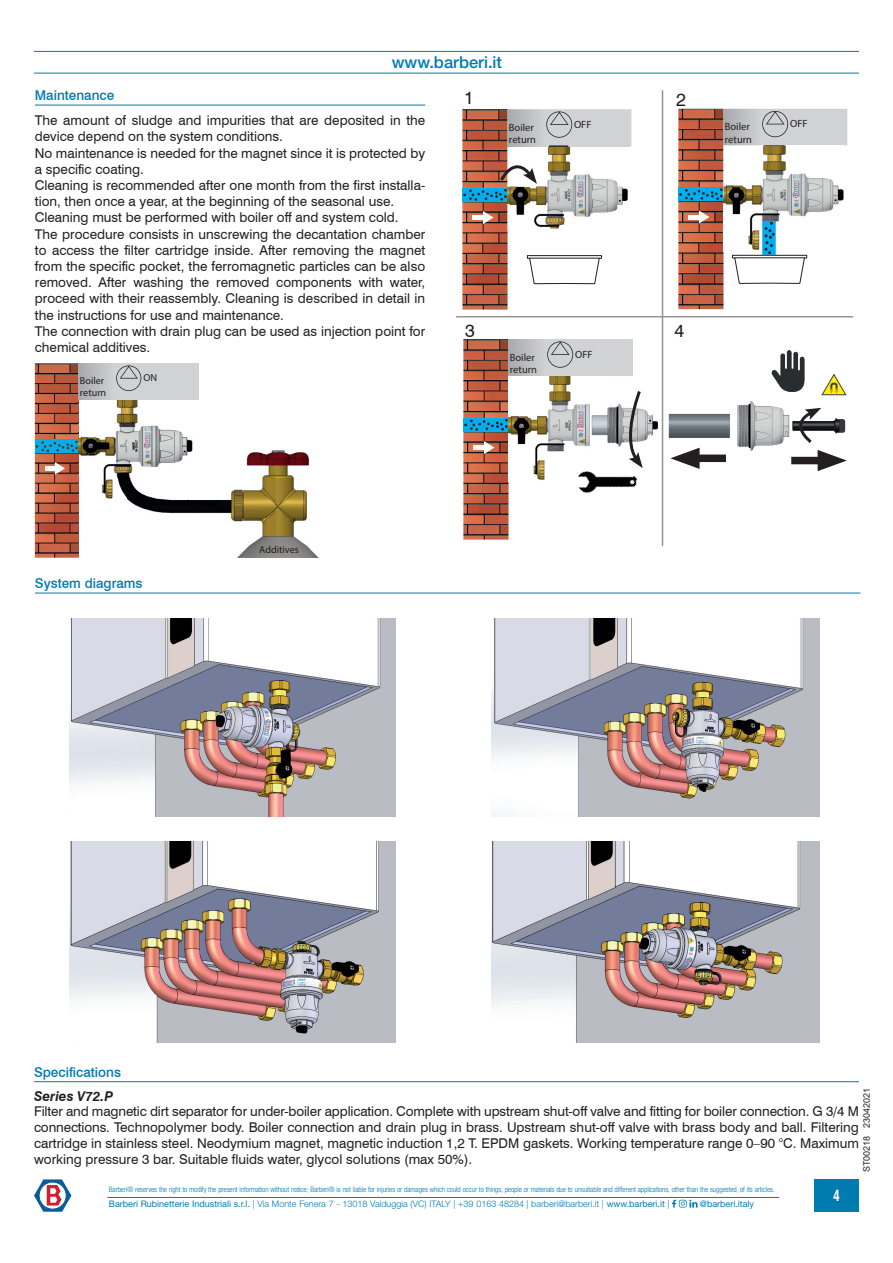
<style>
.page{position:relative;width:893px;height:1263px;background:#fff}
.page>*{position:absolute;margin:0;border:0;box-sizing:border-box;transform-origin:0 0}
.t1{font:18px "Swiss 721 BT";color:#231f20}
.t2{font:500 16.5px "Helvetica Neue LT Std";color:#007bb0}
.t3{font:700 condensed 15px "Swiss 721 BT";color:#fff;scale:.9 1}
.t4{font:13.5px/16.2px "Swiss 721 BT";color:#231f20;text-align:justify}
.t5{font:500 13.5px "Swiss 721 BT";color:#007bb0}
.t6{font:italic 700 13.5px "Swiss 721 BT";color:#231f20}
.t7{font:10.5px/12.6px "Myriad Pro";color:#231f20}
.t8{font:10.2px/12.1px "Myriad Pro";color:#231f20}
.t9{font:300 9px "Helvetica Neue LT Std";color:#007bb0}
.t10{font:9px "Arial";color:#231f20}
.t11{font:9px "Helvetica Neue LT Std";color:#007bb0}
.t12{font:300 condensed 7.5px "Helvetica Neue LT Std";letter-spacing:-.01em;color:#007bb0}
.s1{font-weight:400}
</style>
<div class="page">
<img style="left:463px;top:339px;width:45px;height:201px">
<svg style="left:508px;top:339px;width:124px;height:37px;background:#c9cacc"></svg>
<div style="left:463px;top:418px;width:45px;height:13px;background:#00aeef"></div>
<svg style="left:547px;top:341px;width:26px;height:27px"></svg>
<svg style="left:464px;top:419px;width:44px;height:12px"></svg>
<div style="left:474px;top:445px;width:10px;height:5px;background:#fff"></div>
<svg style="left:484px;top:441px;width:10px;height:13px"></svg>
<img style="left:508px;top:377px;width:150px;height:103px">
<img style="left:508px;top:376px;width:124px;height:1px">
<img style="left:678px;top:109px;width:45px;height:200px">
<svg style="left:723px;top:109px;width:124px;height:37px;background:#cacacc"></svg>
<div style="left:678px;top:187px;width:45px;height:14px;background:#00aeef"></div>
<svg style="left:762px;top:111px;width:26px;height:26px"></svg>
<svg style="left:679px;top:188px;width:44px;height:12px"></svg>
<hr style="left:689px;top:215px;width:10px;height:4px;background:#fff">
<svg style="left:699px;top:210px;width:10px;height:14px"></svg>
<img style="left:723px;top:147px;width:121px;height:75px">
<img style="left:723px;top:146px;width:121px;height:1px">
<img style="left:462px;top:109px;width:46px;height:201px">
<div style="left:462px;top:188px;width:45px;height:14px;background:#00aeef"></div>
<svg style="left:508px;top:109px;width:123px;height:37px;background:#c7c7ca"></svg>
<div style="left:473px;top:215px;width:10px;height:5px;background:#fff"></div>
<svg style="left:483px;top:211px;width:11px;height:13px"></svg>
<img style="left:507px;top:146px;width:123px;height:84px">
<hr style="left:456px;top:316px;width:397px;height:1px;background:#939598">
<svg style="left:526px;top:255px;width:76px;height:30px"></svg>
<hr style="left:530px;top:258px;width:69px;height:1px;background:#231f20">
<svg style="left:762px;top:221px;width:14px;height:1px"></svg>
<div style="left:687px;top:454px;width:39px;height:8px;background:#231f20"></div>
<svg style="left:670px;top:451px;width:30px;height:18px"></svg>
<svg style="left:821px;top:374px;width:26px;height:21px"></svg>
<svg style="left:621px;top:388px;width:22px;height:80px"></svg>
<img style="left:573px;top:448px;width:66px;height:45px">
<img style="left:771px;top:351px;width:34px;height:40px">
<svg style="left:463px;top:154px;width:74px;height:48px"></svg>
<svg style="left:732px;top:222px;width:76px;height:62px"></svg>
<hr style="left:662px;top:90px;width:1px;height:456px;background:#939598">
<img style="left:668px;top:401px;width:153px;height:50px">
<svg style="left:787px;top:408px;width:60px;height:63px"></svg>
<img style="left:35px;top:363px;width:44px;height:195px">
<svg style="left:79px;top:363px;width:120px;height:36px;background:#c9cacc"></svg>
<div style="left:35px;top:440px;width:43px;height:13px;background:#00aeef"></div>
<svg style="left:116px;top:365px;width:25px;height:26px"></svg>
<svg style="left:36px;top:441px;width:42px;height:11px"></svg>
<hr style="left:45px;top:466px;width:10px;height:4px;background:#fff">
<svg style="left:55px;top:462px;width:10px;height:13px"></svg>
<img style="left:78px;top:399px;width:241px;height:159px">
<img style="left:79px;top:399px;width:120px;height:1px">
<img style="left:69px;top:619px;width:326px;height:198px">
<img style="left:491px;top:619px;width:328px;height:198px">
<img style="left:69px;top:841px;width:326px;height:202px">
<img style="left:491px;top:841px;width:328px;height:202px">
<div style="left:814px;top:1179px;width:45px;height:33px;background:#007bb0"></div>
<hr style="left:107px;top:1197px;width:672px;height:1px;background:#007bb0">
<svg style="left:34px;top:1179px;width:37px;height:33px"></svg>
<hr style="left:34px;top:51px;width:825px;height:1px;background:#007bb0">
<hr style="left:34px;top:73px;width:825px;height:1px;background:#007bb0">
<svg style="left:672px;top:1200px;width:26px;height:7px"></svg>
<hr style="left:34px;top:1081px;width:825px;height:1px;background:#007bb0">
<hr style="left:35px;top:593px;width:825px;height:1px;background:#007bb0">
<hr style="left:35px;top:105px;width:390px;height:1px;background:#007bb0">
<p class="t2" style="left:392px;top:52px;width:112px">www.barberi.it</p>
<p class="t5" style="left:35px;top:87px;width:81px">Maintenance</p>
<p class="t4" style="left:35px;top:112px;width:392px;text-align:left">The amount of sludge and impurities that are deposited in the device depend on the system conditions.<br>No maintenance is needed for the magnet since it is protected by a specific coating.<br>Cleaning is recommended after one month from the first installa&shy;tion, then once a year, at the beginning of the seasonal use.<br>Cleaning must be performed with boiler off and system cold.<br>The procedure consists in unscrewing the decantation chamber to access the filter cartridge inside. After removing the magnet from the specific pocket, the ferromagnetic particles can be also removed. After washing the removed components with water, proceed with their reassembly. Cleaning is described in detail in the instructions for use and maintenance.<br>The connection with drain plug can be used as injection point for chemical additives.</p>
<p class="t8" style="left:80px;top:374px;width:28px">Boiler return</p>
<p class="t8" style="left:144px;top:372px;width:15px">ON</p>
<h1 class="t1" style="left:464px;top:87px;width:11px">1</h1>
<h1 class="t1" style="left:676px;top:88px;width:11px">2</h1>
<p class="t7" style="left:509px;top:121px;width:29px">Boiler return</p>
<p class="t7" style="left:574px;top:118px;width:19px">OFF</p>
<h1 class="t1" style="left:465px;top:319px;width:11px">3</h1>
<h1 class="t1" style="left:675px;top:319px;width:11px">4</h1>
<p class="t7" style="left:510px;top:350px;width:29px">Boiler return</p>
<p class="t7" style="left:575px;top:348px;width:19px">OFF</p>
<p class="t7" style="left:725px;top:120px;width:29px">Boiler return</p>
<p class="t7" style="left:790px;top:117px;width:19px">OFF</p>
<p class="t5" style="left:35px;top:575px;width:109px">System diagrams</p>
<p class="t8" style="left:259px;top:543px;width:41px">Additives</p>
<p class="t5" style="left:34px;top:1064px;width:89px">Specifications</p>
<p class="t6" style="left:34px;top:1088px;width:81px">Series V72.P</p>
<p class="t4" style="left:34px;top:1102px;width:826px">Filter and magnetic dirt separator for under-boiler application. Complete with upstream shut-off valve and fitting for boiler connection. G 3/4 M connections. Technopolymer body. Boiler connection and drain plug in brass. Upstream shut-off valve with brass body and ball. Filtering cartridge in stainless steel. Neodymium magnet, magnetic induction 1,2 T. EPDM gaskets. Working temperature range 0–90 °C. Maximum working pressure 3 bar. Suitable fluids water, glycol solutions (max 50%).</p>
<p class="t10" style="left:860px;top:1172px;width:86px;rotate:-90deg">ST00218 23042021</p>
<p class="t12" style="left:109px;top:1184px;width:667px">Barberi® reserves the right to modify the present information without notice; Barberi® is not liable for injuries or damages which could occur to things, people or materials due to unsuitable and different applications, other than the suggested, of its articles.</p>
<p class="t9" style="left:109px;top:1198px;width:562px"><span class="s1">Barberi Rubinetterie Industriali s.r.l.</span> | Via Monte Fenera 7 - 13018 Valduggia (VC) ITALY | +39 0163 48284 | barberi@barberi.it | <span class="s1">www.barberi.it</span> |</p>
<p class="t11" style="left:700px;top:1198px;width:56px">@barberi.italy</p>
<p class="t3" style="left:833px;top:1187px;width:9px">4</p>
</div>
